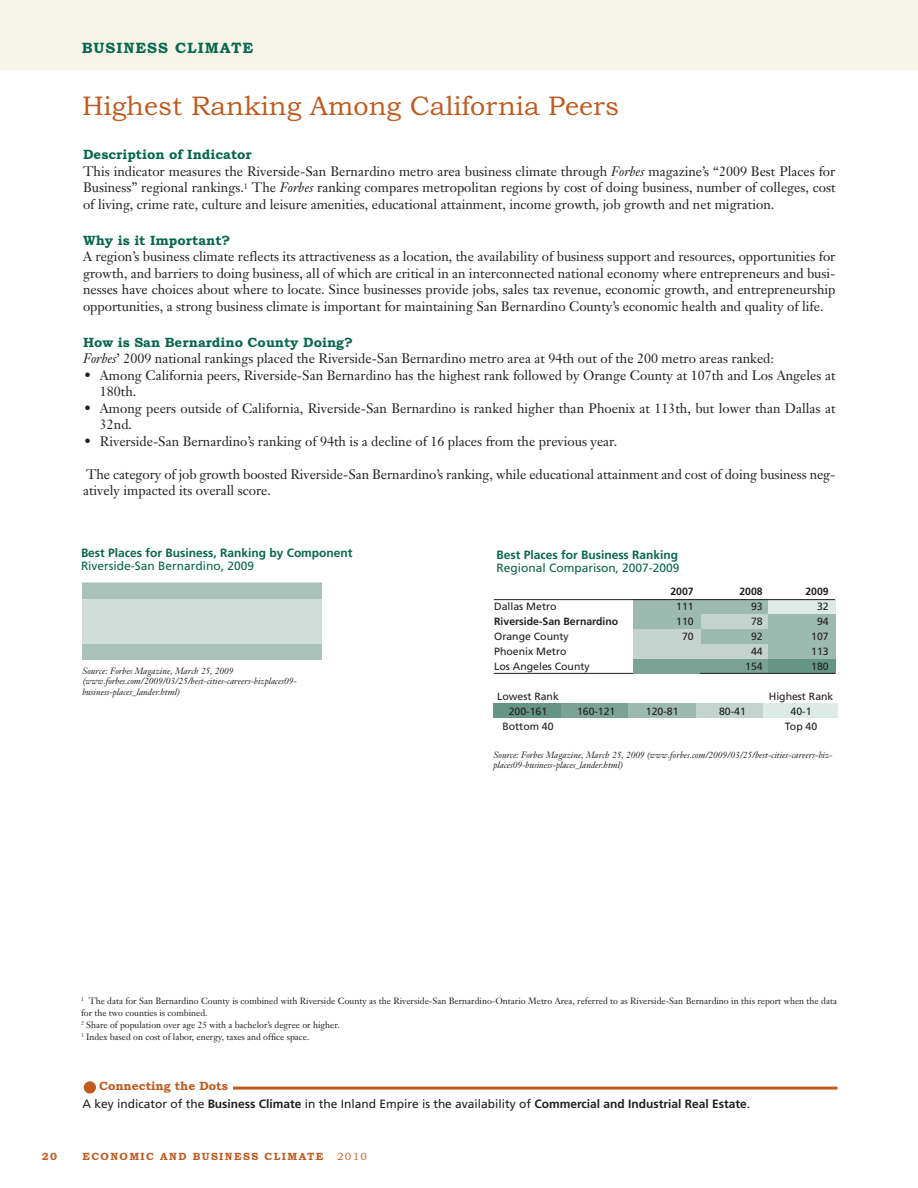
<style>
.page{position:relative;width:918px;height:1188px;background:#fff}
.page>*{position:absolute;margin:0;border:0;box-sizing:border-box;transform-origin:0 0}
.t1{font:27px "Bookman Old Style";color:#c05a1e}
.t2{font:700 15px "Bookman Old Style";letter-spacing:.065em;color:#08674f}
.t3{font:13.5px/16.5px "Janson Text";color:#231f20;text-align:justify}
.t4{font:700 13.5px "Bookman Old Style";color:#08674f}
.t5{font:700 12px/13.5px "Frutiger";color:#08674f}
.t6{font:12px "Frutiger";color:#231f20}
.t7{font:700 12px "Bookman Old Style";color:#c05a1e}
.t8{font:10.5px "Frutiger";color:#231f20}
.t9{font:700 10.5px "Frutiger";color:#231f20}
.t10{font:700 10.5px "Bookman Old Style";letter-spacing:.13em;color:#c05a1e}
.t11{font:10.5px "Bookman Old Style";color:#c05a1e}
.t12{font:9px/12px "Janson Text";color:#231f20}
.t13{font:italic 9px/10.5px "Janson Text";color:#231f20}
.s1{font-style:italic}
.s2{font-weight:400}
.s3{font-weight:700}
</style>
<div class="page">
<div style="left:0;top:0;width:918px;height:70px;background:#f6f5e8"></div>
<div style="left:768px;top:599px;width:68px;height:15px;background:#deeae6"></div>
<div style="left:633px;top:599px;width:135px;height:15px;background:#9dbab0"></div>
<div style="left:700px;top:614px;width:68px;height:15px;background:#c2d4cd"></div>
<div style="left:768px;top:644px;width:68px;height:15px;background:#9dbab0"></div>
<div style="left:700px;top:629px;width:69px;height:15px;background:#9dbab0"></div>
<div style="left:699px;top:644px;width:69px;height:15px;background:#c2d4cd"></div>
<div style="left:633px;top:614px;width:67px;height:15px;background:#9dbab0"></div>
<div style="left:768px;top:629px;width:68px;height:15px;background:#9dbab0"></div>
<div style="left:633px;top:629px;width:67px;height:15px;background:#c2d4cd"></div>
<div style="left:768px;top:614px;width:68px;height:16px;background:#9dbab0"></div>
<div style="left:700px;top:659px;width:68px;height:15px;background:#7ba395"></div>
<div style="left:768px;top:659px;width:68px;height:15px;background:#659585"></div>
<hr style="left:494px;top:673px;width:341px;height:1px;background:#231f20">
<div style="left:493px;top:703px;width:68px;height:15px;background:#659585"></div>
<hr style="left:494px;top:599px;width:341px;height:1px;background:#231f20">
<div style="left:82px;top:583px;width:240px;height:63px;background:#d0ded9"></div>
<div style="left:82px;top:583px;width:240px;height:15px;background:#a9c2b9"></div>
<div style="left:82px;top:644px;width:240px;height:16px;background:#a9c2b9"></div>
<div style="left:633px;top:644px;width:67px;height:15px;background:#c2d4cd"></div>
<div style="left:633px;top:659px;width:67px;height:15px;background:#7ba395"></div>
<hr style="left:233px;top:1087px;width:605px;height:3px;background:#c05a1e">
<div style="left:561px;top:703px;width:67px;height:15px;background:#7ba395"></div>
<div style="left:628px;top:703px;width:68px;height:15px;background:#9dbab0"></div>
<div style="left:696px;top:703px;width:68px;height:15px;background:#c2d4cd"></div>
<div style="left:764px;top:703px;width:74px;height:15px;background:#deeae6"></div>
<div style="left:84px;top:1081px;width:12px;height:13px;background:#c05a1e;border-radius:50%"></div>
<p class="t2" style="left:82px;top:39px;width:173px">BUSINESS CLIMATE</p>
<h2 class="t1" style="left:82px;top:90px;width:539px">Highest Ranking Among California Peers</h2>
<p class="t4" style="left:83px;top:147px;width:170px">Description of Indicator</p>
<p class="t3" style="left:83px;top:164px;width:754px">This indicator measures the Riverside-San Bernardino metro area business climate through <span class="s1">Forbes</span> magazine’s “2009 Best Places for Business” regional rankings.<sup>1</sup> The <span class="s1">Forbes</span> ranking compares metropolitan regions by cost of doing business, number of colleges, cost of living, crime rate, culture and leisure amenities, educational attainment, income growth, job growth and net migration.</p>
<h5 class="t4" style="left:83px;top:232px;width:149px">Why is it Important?</h5>
<p class="t3" style="left:83px;top:250px;width:754px">A region’s business climate reflects its attractiveness as a location, the availability of business support and resources, opportunities for growth, and barriers to doing business, all of which are critical in an interconnected national economy where entrepreneurs and busi&shy;nesses have choices about where to locate. Since businesses provide jobs, sales tax revenue, economic growth, and entrepreneurship opportunities, a strong business climate is important for maintaining San Bernardino County’s economic health and quality of life.</p>
<h5 class="t4" style="left:83px;top:334px;width:271px">How is San Bernardino County Doing?</h5>
<p class="t3" style="left:83px;top:352px;width:692px"><span class="s1">Forbes</span>’ 2009 national rankings placed the Riverside-San Bernardino metro area at 94th out of the 200 metro areas ranked:</p>
<p class="t3" style="left:100px;top:368px;width:737px;text-indent:-16px">• Among California peers, Riverside-San Bernardino has the highest rank followed by Orange County at 107th and Los Angeles at<br>180th.</p>
<p class="t3" style="left:84px;top:401px;width:753px">• Among peers outside of California, Riverside-San Bernardino is ranked higher than Phoenix at 113th, but lower than Dallas at</p>
<p class="t3" style="left:100px;top:418px;width:34px">32nd.</p>
<p class="t3" style="left:84px;top:434px;width:534px">• Riverside-San Bernardino’s ranking of 94th is a decline of 16 places from the previous year.</p>
<p class="t3" style="left:86px;top:467px;width:751px">The category of job growth boosted Riverside-San Bernardino’s ranking, while educational attainment and cost of doing business neg-</p>
<p class="t3" style="left:83px;top:484px;width:189px">atively impacted its overall score.</p>
<p class="t5" style="left:81px;top:547px;width:273px">Best Places for Business, Ranking by Component<br><span class="s2">Riverside-San Bernardino, 2009</span></p>
<p class="t5" style="left:496px;top:549px;width:185px">Best Places for Business Ranking<br><span class="s2">Regional Comparison, 2007-2009</span></p>
<p class="t9" style="left:670px;top:587px;width:25px">2007</p>
<p class="t9" style="left:739px;top:587px;width:25px">2008</p>
<p class="t9" style="left:805px;top:587px;width:25px">2009</p>
<p class="t8" style="left:494px;top:602px;width:64px">Dallas Metro</p>
<p class="t8" style="left:676px;top:602px;width:19px">111</p>
<p class="t8" style="left:751px;top:602px;width:13px">93</p>
<p class="t8" style="left:817px;top:602px;width:13px">32</p>
<p class="t9" style="left:494px;top:617px;width:126px">Riverside-San Bernardino</p>
<p class="t8" style="left:676px;top:617px;width:19px">110</p>
<p class="t8" style="left:751px;top:617px;width:13px">78</p>
<p class="t8" style="left:817px;top:617px;width:13px">94</p>
<p class="t8" style="left:494px;top:632px;width:76px">Orange County</p>
<p class="t8" style="left:682px;top:632px;width:13px">70</p>
<p class="t8" style="left:751px;top:632px;width:13px">92</p>
<p class="t8" style="left:811px;top:632px;width:19px">107</p>
<p class="t8" style="left:494px;top:647px;width:74px">Phoenix Metro</p>
<p class="t8" style="left:751px;top:647px;width:13px">44</p>
<p class="t8" style="left:811px;top:647px;width:19px">113</p>
<p class="t8" style="left:494px;top:662px;width:97px">Los Angeles County</p>
<p class="t8" style="left:745px;top:662px;width:19px">154</p>
<p class="t8" style="left:811px;top:662px;width:19px">180</p>
<p class="t13" style="left:83px;top:666px;width:153px">Source: Forbes Magazine, March 25, 2009</p>
<p class="t13" style="left:83px;top:677px;width:216px">(www.forbes.com/2009/03/25/best-cities-careers-bizplaces09- business-places_lander.html)</p>
<p class="t8" style="left:497px;top:692px;width:63px">Lowest Rank</p>
<p class="t8" style="left:769px;top:692px;width:66px">Highest Rank</p>
<p class="t8" style="left:509px;top:707px;width:40px">200-161</p>
<p class="t8" style="left:577px;top:707px;width:40px">160-121</p>
<p class="t8" style="left:646px;top:707px;width:34px">120-81</p>
<p class="t8" style="left:719px;top:707px;width:28px">80-41</p>
<p class="t8" style="left:791px;top:707px;width:22px">40-1</p>
<p class="t8" style="left:502px;top:722px;width:53px">Bottom 40</p>
<p class="t8" style="left:785px;top:722px;width:34px">Top 40</p>
<p class="t13" style="left:494px;top:751px;width:341px">Source: Forbes Magazine, March 25, 2009 (www.forbes.com/2009/03/25/best-cities-careers-biz&shy;places09-business-places_lander.html)</p>
<p class="t12" style="left:81px;top:995px;width:758px"><sup>1</sup> The data for San Bernardino County is combined with Riverside County as the Riverside-San Bernardino-Ontario Metro Area, referred to as Riverside-San Bernardino in this report when the data for the two counties is combined.<br><sup>2</sup> Share of population over age 25 with a bachelor’s degree or higher.<br><sup>3</sup> Index based on cost of labor, energy, taxes and office space.</p>
<p class="t7" style="left:99px;top:1079px;width:130px">Connecting the Dots</p>
<p class="t6" style="left:83px;top:1099px;width:669px">A key indicator of the <span class="s3">Business Climate</span> in the Inland Empire is the availability of <span class="s3">Commercial and Industrial Real Estate</span>.</p>
<p class="t10" style="left:42px;top:1150px;width:17px">20</p>
<p class="t10" style="left:83px;top:1150px;width:243px">ECONOMIC AND BUSINESS CLIMATE</p>
<p class="t11" style="left:337px;top:1150px;width:31px">2010</p>
</div>
